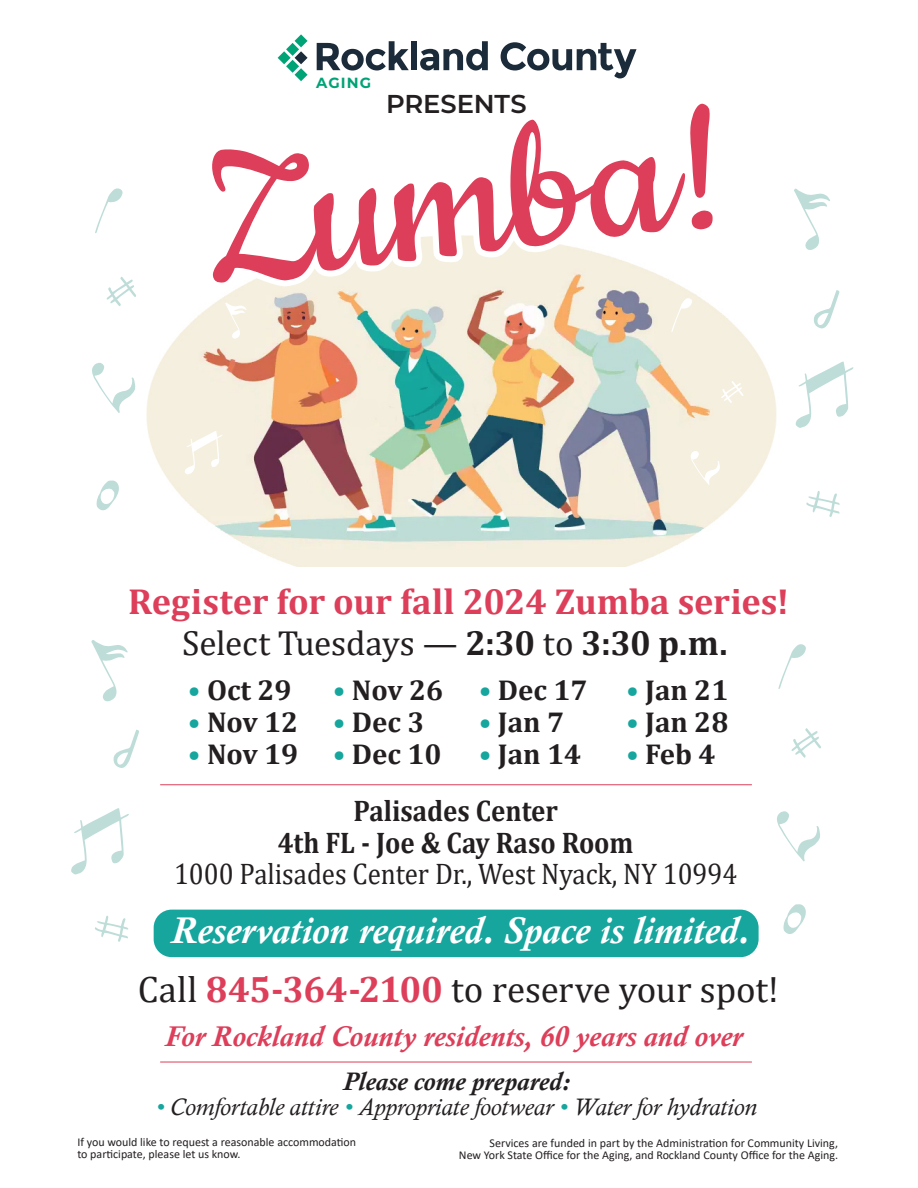
<style>
.page{position:relative;width:918px;height:1188px;background:#fff}
.page>*{position:absolute;margin:0;border:0;box-sizing:border-box;transform-origin:0 0}
.t1{font:italic 700 37.95px "Calisto";letter-spacing:-.005em;color:#fff}
.t2{font:36.9px "Cambria";color:#231f20}
.t3{font:700 36.45px "Cambria";letter-spacing:-.005em;color:#dd3e59}
.t4{font:34.95px "Cambria";color:#231f20}
.t5{font:29.85px "Cambria";color:#231f20;scale:.9 1}
.t6{font:700 29.85px/31.8px "Cambria";color:#231f20;text-align:center;scale:.9 1}
.t7{font:italic 700 29.1px "Calisto";color:#dd3e59}
.t8{font:700 28.8px "Cambria";color:#231f20}
.t9{font:italic 700 25.95px "Calisto";color:#231f20}
.t10{font:600 25.8px "Montserrat";letter-spacing:-.005em;color:#231f20}
.t11{font:italic 24.45px "Calisto";color:#231f20}
.t12{font:700 14.7px "Montserrat";letter-spacing:.075em;color:#00a376}
.t13{font:12px/12px "Calibri";color:#231f20}
.s1{font-weight:700}
.s2{color:#16a69e}
.s3{font-weight:700;color:#dd3e59}
</style>
<div class="page">
<img style="left:146px;top:316px;width:631px;height:250px">
<div style="left:154px;top:910px;width:605px;height:47px;background:#16a69e;border-radius:18px"></div>
<hr style="left:160px;top:1062px;width:592px;height:1px;background:#dd3e59">
<hr style="left:160px;top:784px;width:592px;height:1px;background:#dd3e59">
<svg style="left:91px;top:640px;width:37px;height:62px"></svg>
<svg style="left:71px;top:808px;width:58px;height:67px"></svg>
<svg style="left:92px;top:363px;width:44px;height:50px"></svg>
<svg style="left:95px;top:188px;width:28px;height:45px"></svg>
<svg style="left:97px;top:480px;width:22px;height:31px"></svg>
<svg style="left:95px;top:916px;width:33px;height:26px"></svg>
<svg style="left:794px;top:188px;width:36px;height:62px"></svg>
<svg style="left:796px;top:361px;width:57px;height:67px"></svg>
<svg style="left:806px;top:491px;width:34px;height:26px"></svg>
<svg style="left:814px;top:290px;width:26px;height:39px"></svg>
<svg style="left:777px;top:811px;width:43px;height:51px"></svg>
<svg style="left:778px;top:644px;width:28px;height:45px"></svg>
<svg style="left:784px;top:904px;width:22px;height:30px"></svg>
<svg style="left:791px;top:728px;width:30px;height:30px"></svg>
<svg style="left:106px;top:277px;width:30px;height:29px"></svg>
<svg style="left:113px;top:730px;width:26px;height:38px"></svg>
<svg style="left:690px;top:451px;width:30px;height:34px"></svg>
<svg style="left:198px;top:34px;width:530px;height:305px"></svg>
<svg style="left:185px;top:431px;width:38px;height:43px"></svg>
<svg style="left:721px;top:381px;width:23px;height:22px"></svg>
<p class="t12" style="left:316px;top:73px;width:56px">AGING</p>
<h3 class="t10" style="left:386px;top:86px;width:142px">PRESENTS</h3>
<h3 class="t3" style="left:128px;top:576px;width:662px">Register for our fall 2024 Zumba series!</h3>
<h3 class="t4" style="left:182px;top:622px;width:547px">Select Tuesdays — <span class="s1">2:30</span> to <span class="s1">3:30 p.m.</span></h3>
<h3 class="t8" style="left:479px;top:670px;width:110px"><span class="s2">•</span> Dec 17</h3>
<h3 class="t8" style="left:479px;top:702px;width:87px"><span class="s2">•</span> Jan 7</h3>
<h3 class="t8" style="left:479px;top:734px;width:104px"><span class="s2">•</span> Jan 14</h3>
<h3 class="t8" style="left:333px;top:670px;width:112px"><span class="s2">•</span> Nov 26</h3>
<h3 class="t8" style="left:333px;top:702px;width:93px"><span class="s2">•</span> Dec 3</h3>
<h3 class="t8" style="left:333px;top:734px;width:110px"><span class="s2">•</span> Dec 10</h3>
<h3 class="t8" style="left:626px;top:670px;width:104px"><span class="s2">•</span> Jan 21</h3>
<h3 class="t8" style="left:626px;top:702px;width:104px"><span class="s2">•</span> Jan 28</h3>
<h3 class="t8" style="left:626px;top:734px;width:91px"><span class="s2">•</span> Feb 4</h3>
<h3 class="t6" style="left:278px;top:794px;width:397px">Palisades Center<br>4th FL - Joe &amp; Cay Raso Room</h3>
<h3 class="t5" style="left:174px;top:857px;width:627px">1000 Palisades Center Dr., West Nyack, NY 10994</h3>
<h3 class="t8" style="left:188px;top:670px;width:105px"><span class="s2">•</span> Oct 29</h3>
<h3 class="t8" style="left:188px;top:702px;width:112px"><span class="s2">•</span> Nov 12</h3>
<h3 class="t8" style="left:188px;top:734px;width:112px"><span class="s2">•</span> Nov 19</h3>
<h1 class="t1" style="left:171px;top:908px;width:579px">Reservation required. Space is limited.</h1>
<h2 class="t2" style="left:138px;top:968px;width:643px">Call <span class="s3">845-364-2100</span> to reserve your spot!</h2>
<h3 class="t7" style="left:165px;top:1019px;width:579px">For Rockland County residents, 60 years and over</h3>
<h3 class="t9" style="left:343px;top:1066px;width:228px">Please come prepared:</h3>
<h3 class="t11" style="left:156px;top:1093px;width:603px"><span class="s2">•</span> Comfortable attire <span class="s2">•</span> Appropriate footwear <span class="s2">•</span> Water for hydration</h3>
<p class="t13" style="left:77px;top:1136px;width:280px">If you would like to request a reasonable accommodation to participate, please let us know.</p>
<p class="t13" style="left:459px;top:1137px;width:381px;text-align:right">Services are funded in part by the Administration for Community Living,<br>New York State Office for the Aging, and Rockland County Office for the Aging.</p>
</div>
